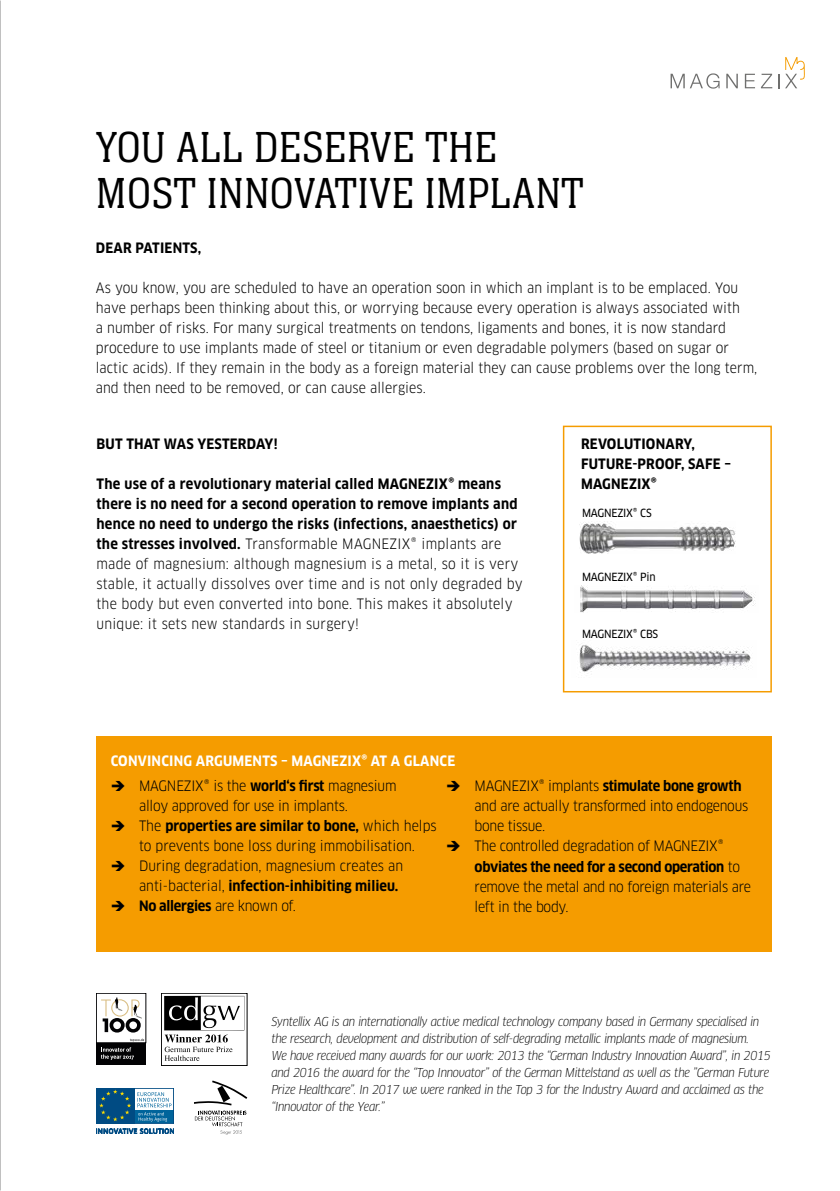
<style>
.page{position:relative;width:840px;height:1191px;background:#fff}
.page>*{position:absolute;margin:0;border:0;box-sizing:border-box;transform-origin:0 0}
.t1{font:300 45px/46.4px "Neue Aachen Pro";letter-spacing:.005em;color:#000}
.t2{font:14px/20px "Clan Pro Narr";letter-spacing:.005em;color:#000}
.t3{font:14px/20px "Clan Pro Narr";letter-spacing:-.02em;color:#000}
.t4{font:700 14px/20px "Clan Pro Narr";letter-spacing:.015em;color:#000}
.t5{font:700 14px/25.6px "Clan Pro Narr";letter-spacing:.015em;color:#fff}
.t6{font:italic 12px/17px "Clan Pro Narr";letter-spacing:-.03em;color:#000}
.t7{font:11px "Clan Pro Narr News";letter-spacing:-.02em;color:#000}
.s1{font-weight:700}
.s2{font-weight:400;color:#000}
.s3{color:#000}
</style>
<div class="page">
<svg style="left:670px;top:73px;width:49px;height:16px"></svg>
<svg style="left:726px;top:74px;width:11px;height:14px"></svg>
<svg style="left:744px;top:74px;width:10px;height:14px"></svg>
<svg style="left:761px;top:74px;width:10px;height:14px"></svg>
<svg style="left:778px;top:57px;width:26px;height:31px"></svg>
<svg style="left:194px;top:1080px;width:53px;height:54px"></svg>
<div style="left:161px;top:993px;width:86px;height:72px;border:1px solid #000"></div>
<svg style="left:164px;top:995px;width:80px;height:66px"></svg>
<svg style="left:101px;top:997px;width:41px;height:35px"></svg>
<div style="left:96px;top:1043px;width:50px;height:21px;background:#020204"></div>
<div style="left:96px;top:993px;width:50px;height:50px;border:1px solid #020204"></div>
<svg style="left:130px;top:1038px;width:14px;height:3px"></svg>
<svg style="left:101px;top:1047px;width:33px;height:13px"></svg>
<div style="left:134px;top:1110px;width:39px;height:13px;background:#00649b"></div>
<div style="left:96px;top:1088px;width:39px;height:35px;background:#004b83"></div>
<svg style="left:99px;top:1090px;width:32px;height:31px"></svg>
<div style="left:96px;top:1088px;width:78px;height:35px;border:1px solid #004b83"></div>
<svg style="left:137px;top:1092px;width:34px;height:29px"></svg>
<svg style="left:96px;top:1128px;width:78px;height:5px"></svg>
<div style="left:96px;top:736px;width:675px;height:215px;background:#f59c00"></div>
<img style="left:579px;top:521px;width:155px;height:32px">
<img style="left:579px;top:645px;width:172px;height:27px">
<div style="left:562px;top:425px;width:209px;height:267px;border:2px solid #f59c00"></div>
<img style="left:580px;top:585px;width:176px;height:28px">
<h1 class="t1" style="left:96px;top:124px;width:489px">YOU ALL DESERVE THE<br>MOST INNOVATIVE IMPLANT</h1>
<p class="t4" style="left:96px;top:238px;width:107px">DEAR PATIENTS,</p>
<p class="t2" style="left:96px;top:278px;width:662px">As you know, you are scheduled to have an operation soon in which an implant is to be emplaced. You have perhaps been thinking about this, or worrying because every operation is always associated with<br>a number of risks. For many surgical treatments on tendons, ligaments and bones, it is now standard procedure to use implants made of steel or titanium or even degradable polymers (based on sugar or lactic acids). If they remain in the body as a foreign material they can cause problems over the long term, and then need to be removed, or can cause allergies.</p>
<p class="t4" style="left:96px;top:434px;width:182px">BUT THAT WAS YESTERDAY!</p>
<p class="t2" style="left:96px;top:474px;width:427px"><span class="s1">The use of a revolutionary material called MAGNEZIX® means there is no need for a second operation to remove implants and hence no need to undergo the risks (infections, anaesthetics) or the stresses involved.</span> Transformable MAGNEZIX® implants are made of magnesium: although magnesium is a metal, so it is very stable, it actually dissolves over time and is not only degraded by the body but even converted into bone. This makes it absolutely unique: it sets new standards in surgery!</p>
<p class="t4" style="left:580px;top:434px;width:151px">REVOLUTIONARY,<br>FUTURE-PROOF, SAFE –<br>MAGNEZIX®</p>
<p class="t7" style="left:581px;top:507px;width:71px">MAGNEZIX® CS</p>
<p class="t7" style="left:581px;top:571px;width:75px">MAGNEZIX® Pin</p>
<p class="t7" style="left:581px;top:627px;width:78px">MAGNEZIX® CBS</p>
<p class="t5" style="left:139px;top:748px;width:317px;text-indent:-28px">CONVINCING ARGUMENTS – MAGNEZIX® AT A GLANCE<br><span class="s2">MAGNEZIX® is the</span> <span class="s3">world‘s first</span> <span class="s2">magnesium</span></p>
<p class="t2" style="left:139px;top:796px;width:299px">alloy approved for use in implants.<br>The <span class="s1">properties are similar to bone,</span> which helps to prevents bone loss during immobilisation.<br>During degradation, magnesium creates an anti-bacterial, <span class="s1">infection-inhibiting milieu.<br>No allergies</span> are known of.</p>
<p class="t3" style="left:474px;top:776px;width:278px">MAGNEZIX® implants <span class="s1">stimulate bone growth </span>and are actually transformed into endogenous bone tissue.<br>The controlled degradation of MAGNEZIX® <span class="s1">obviates the need for a second operation</span> to remove the metal and no foreign materials are left in the body.</p>
<p class="t6" style="left:271px;top:1013px;width:501px">Syntellix AG is an internationally active medical technology company based in Germany specialised in the research, development and distribution of self-degrading metallic implants made of magnesium.<br>We have received many awards for our work: 2013 the “German Industry Innovation Award”, in 2015 and 2016 the award for the “Top Innovator” of the German Mittelstand as well as the ”German Future Prize Healthcare”. In 2017 we were ranked in the Top 3 for the Industry Award and acclaimed as the “Innovator of the Year.”</p>
</div>
